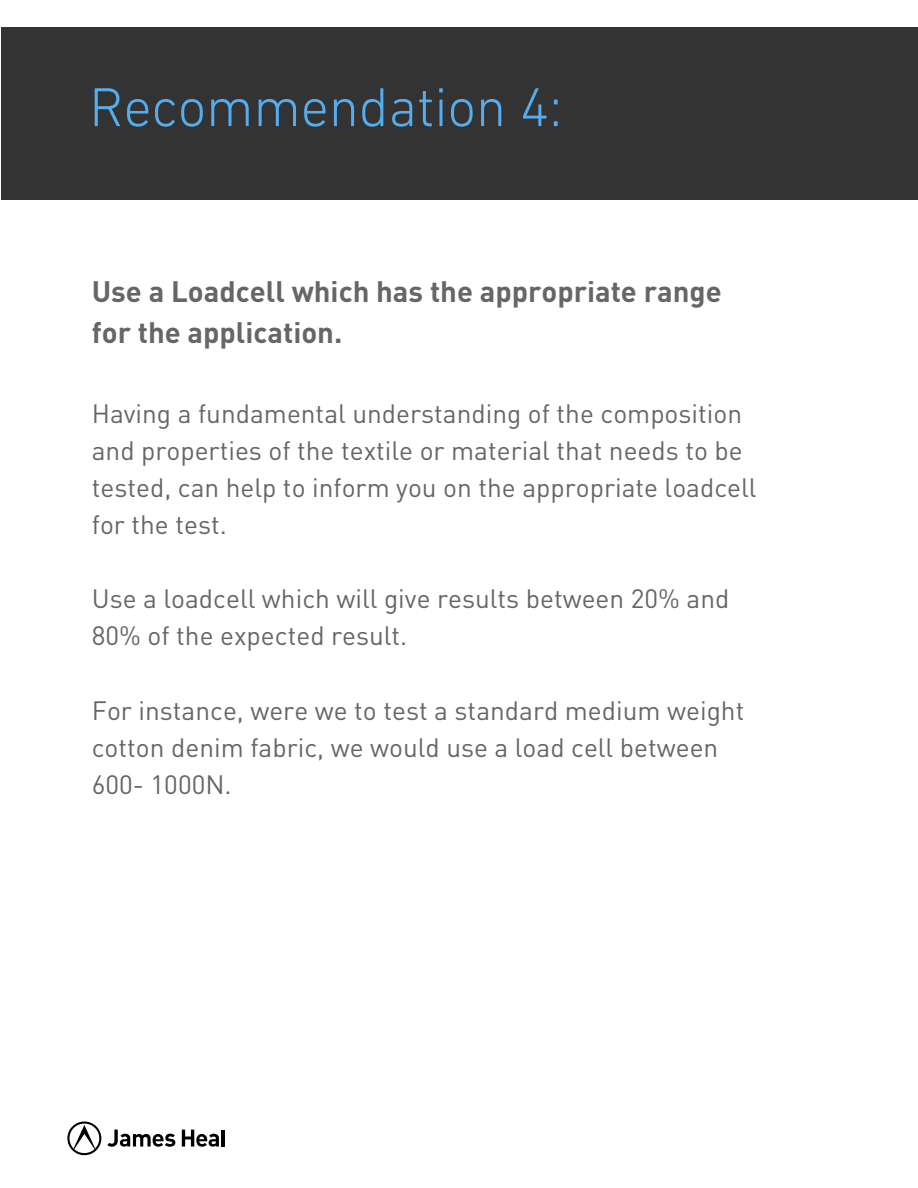
<style>
.page{position:relative;width:918px;height:1188px;background:#fff}
.page>*{position:absolute;margin:0;border:0;box-sizing:border-box;transform-origin:0 0}
.t1{font:300 55.65px "DIN Next LT Pro";color:#55acee}
.t2{font:700 29.25px/40.5px "DINOT";color:#666}
.t3{font:26.25px/37.2px "DINOT";color:#666}
</style>
<div class="page">
<div style="left:1px;top:27px;width:917px;height:173px;background:#333"></div>
<svg style="left:67px;top:1122px;width:34px;height:33px"></svg>
<hr style="left:222px;top:1130px;width:3px;height:17px;background:#000">
<svg style="left:107px;top:1130px;width:68px;height:17px"></svg>
<svg style="left:182px;top:1130px;width:37px;height:17px"></svg>
<p class="t1" style="left:89px;top:84px;width:474px">Recommendation 4:</p>
<p class="t2" style="left:92px;top:270px;width:631px">Use a Loadcell which has the appropriate range for the application.</p>
<p class="t3" style="left:92px;top:393px;width:666px">Having a fundamental understanding of the composition and properties of the textile or material that needs to be tested, can help to inform you on the appropriate loadcell for the test.</p>
<p class="t3" style="left:92px;top:579px;width:639px">Use a loadcell which will give results between 20% and<br>80% of the expected result.</p>
<p class="t3" style="left:92px;top:690px;width:654px">For instance, were we to test a standard medium weight cotton denim fabric, we would use a load cell between<br>600- 1000N.</p>
</div>
